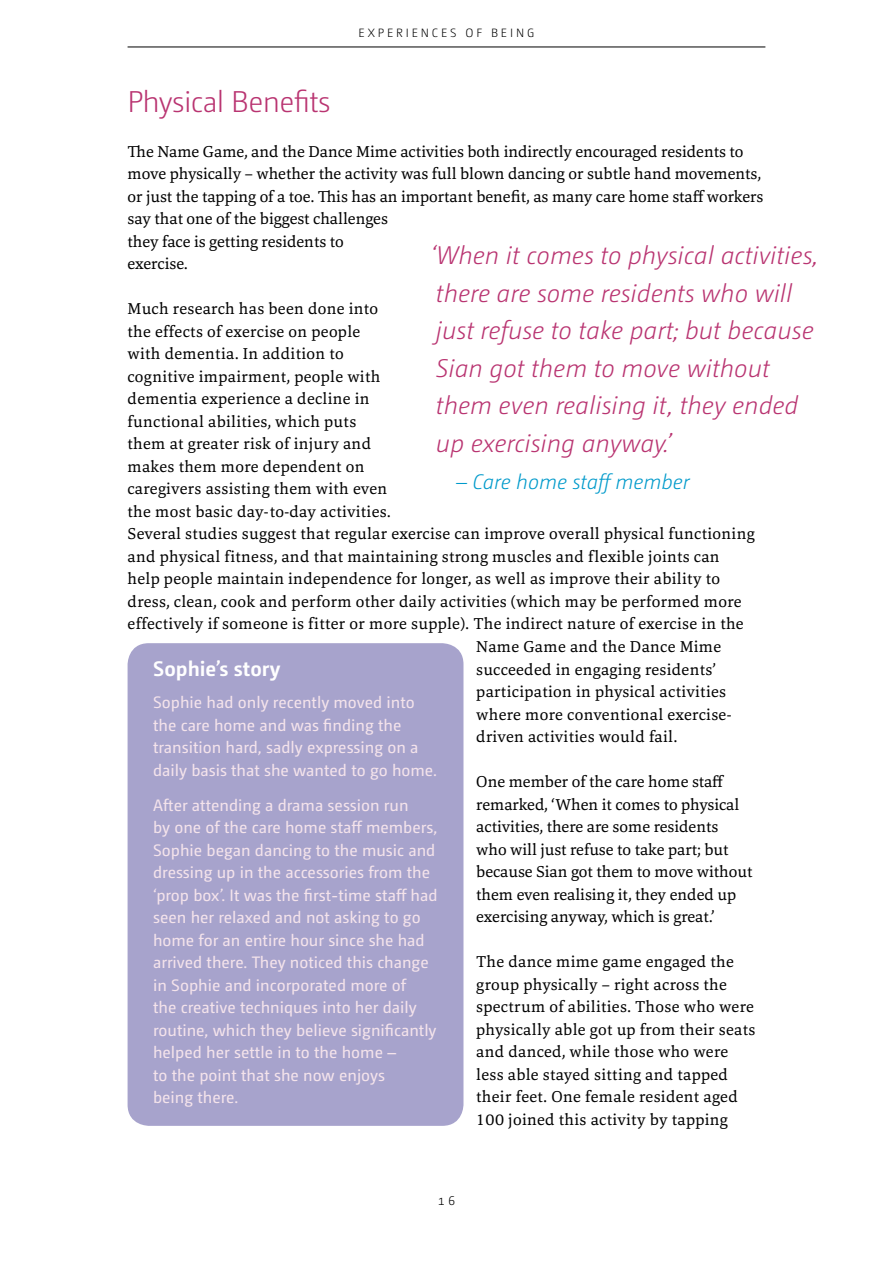
<style>
.page{position:relative;width:893px;height:1263px;background:#fff}
.page>*{position:absolute;margin:0;border:0;box-sizing:border-box;transform-origin:0 0}
.t1{font:300 30px "Camingo Dos";letter-spacing:-.02em;color:#b93471}
.t2{font:italic 300 25.5px/37.5px "Camingo Dos";color:#b93471}
.t3{font:italic 300 21px "Camingo Dos";color:#009acb}
.t4{font:700 21px "Camingo Dos";color:#fff}
.t5{font:16.5px/22.5px "Marbach";letter-spacing:.015em;color:#000}
.t6{font:16.5px/22.5px "Camingo Dos";color:#f4e3eb}
.t7{font:300 13.5px "Camingo Dos";color:#000}
.t8{font:300 12px "Camingo Dos";letter-spacing:.24em;color:#000}
</style>
<div class="page">
<hr style="left:128px;top:47px;width:637px;height:1px;background:#000">
<div style="left:128px;top:643px;width:335px;height:483px;background:#a7a3cc;border-radius:21px"></div>
<p class="t8" style="left:359px;top:26px;width:177px">EXPERIENCES OF BEING</p>
<h1 class="t1" style="left:128px;top:84px;width:204px">Physical Benefits</h1>
<p class="t5" style="left:128px;top:140px;width:637px">The Name Game, and the Dance Mime activities both indirectly encouraged residents to move physically – whether the activity was full blown dancing or subtle hand movements, or just the tapping of a toe. This has an important benefit, as many care home staff workers say that one of the biggest challenges<br>they face is getting residents to<br>exercise.</p>
<p class="t5" style="left:128px;top:297px;width:252px">Much research has been done into</p>
<p class="t5" style="left:128px;top:320px;width:234px">the effects of exercise on people</p>
<p class="t5" style="left:128px;top:342px;width:218px">with dementia. In addition to</p>
<p class="t5" style="left:128px;top:365px;width:254px">cognitive impairment, people with</p>
<p class="t5" style="left:128px;top:387px;width:244px">dementia experience a decline in</p>
<p class="t5" style="left:128px;top:410px;width:230px">functional abilities, which puts</p>
<p class="t5" style="left:128px;top:432px;width:245px">them at greater risk of injury and</p>
<p class="t5" style="left:128px;top:455px;width:238px">makes them more dependent on</p>
<p class="t5" style="left:128px;top:477px;width:261px">caregivers assisting them with even</p>
<p class="t5" style="left:128px;top:500px;width:265px">the most basic day-to-day activities.</p>
<p class="t5" style="left:128px;top:523px;width:628px">Several studies suggest that regular exercise can improve overall physical functioning</p>
<p class="t5" style="left:128px;top:545px;width:593px">and physical fitness, and that maintaining strong muscles and flexible joints can</p>
<p class="t5" style="left:128px;top:568px;width:594px">help people maintain independence for longer, as well as improve their ability to</p>
<p class="t5" style="left:128px;top:590px;width:616px">dress, clean, cook and perform other daily activities (which may be performed more</p>
<p class="t5" style="left:128px;top:613px;width:618px">effectively if someone is fitter or more supple). The indirect nature of exercise in the</p>
<p class="t5" style="left:476px;top:635px;width:247px">Name Game and the Dance Mime</p>
<p class="t5" style="left:476px;top:658px;width:241px">succeeded in engaging residents’</p>
<p class="t5" style="left:476px;top:680px;width:251px">participation in physical activities</p>
<p class="t5" style="left:476px;top:703px;width:257px">where more conventional exercise-</p>
<p class="t5" style="left:476px;top:725px;width:203px">driven activities would fail.</p>
<p class="t5" style="left:476px;top:770px;width:278px">One member of the care home staff remarked, ‘When it comes to physical activities, there are some residents who will just refuse to take part; but because Sian got them to move without them even realising it, they ended up exercising anyway, which is great.’</p>
<p class="t5" style="left:476px;top:950px;width:281px">The dance mime game engaged the group physically – right across the spectrum of abilities. Those who were physically able got up from their seats and danced, while those who were less able stayed sitting and tapped their feet. One female resident aged 100 joined this activity by tapping</p>
<h2 class="t2" style="left:431px;top:237px;width:389px">‘When it comes to physical activities, there are some residents who will just refuse to take part; but because<br>Sian got them to move without them even realising it, they ended up exercising anyway.’</h2>
<p class="t3" style="left:456px;top:470px;width:235px">– Care home staff member</p>
<p class="t4" style="left:153px;top:656px;width:129px">Sophie’s story</p>
<p class="t6" style="left:153px;top:691px;width:285px">Sophie had only recently moved into the care home and was finding the transition hard, sadly expressing on a daily basis that she wanted to go home.</p>
<p class="t6" style="left:153px;top:794px;width:286px">After attending a drama session run<br>by one of the care home staff members, Sophie began dancing to the music and dressing up in the accessories from the ‘prop box’. It was the first-time staff had seen her relaxed and not asking to go home for an entire hour since she had arrived there. They noticed this change in Sophie and incorporated more of<br>the creative techniques into her daily routine, which they believe significantly helped her settle in to the home –<br>to the point that she now enjoys<br>being there.</p>
<p class="t7" style="left:438px;top:1193px;width:19px">16</p>
</div>
